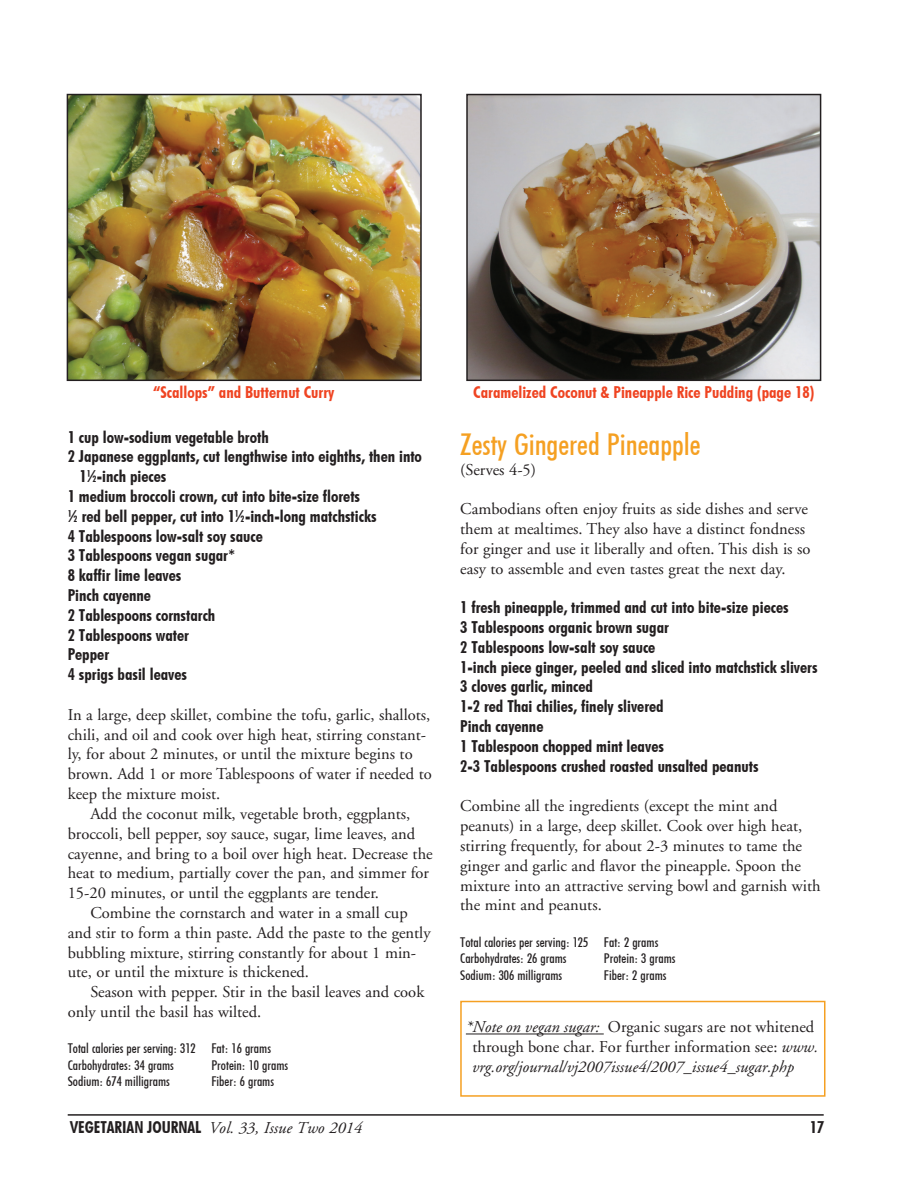
<style>
.page{position:relative;width:918px;height:1202px;background:#fff}
.page>*{position:absolute;margin:0;border:0;box-sizing:border-box;transform-origin:0 0}
.t1{font:30px "Futuri Condensed Regular SWFTE";color:#f5a022}
.t2{font:16.5px/19.8px "Adobe Garamond";color:#231f20}
.t3{font:16.5px/19.8px "Futuri Condensed Bold SWFTE";color:#231f20}
.t4{font:italic 16.5px/19.8px "Adobe Garamond";color:#231f20}
.t5{font:16.5px "Futuri Condensed Bold SWFTE";color:#ef4422}
.t6{font:13.5px/16.5px "Futuri Condensed Regular SWFTE";color:#231f20}
.s1{font-style:normal}
.s2{font-family:"Futuri Condensed Bold SWFTE";font-style:normal}
</style>
<div class="page">
<hr style="left:68px;top:1114px;width:756px;height:1px;background:#231f20">
<img style="left:70px;top:97px;width:349px;height:281px">
<div style="left:67px;top:94px;width:355px;height:287px;border:2px solid #231f20"></div>
<img style="left:469px;top:97px;width:349px;height:281px">
<div style="left:466px;top:94px;width:355px;height:287px;border:2px solid #231f20"></div>
<div style="left:460px;top:1000px;width:365px;height:96px;border:2px solid #f5a022"></div>
<hr style="left:466px;top:1033px;width:138px;height:1px;background:#231f20">
<p class="t5" style="left:153px;top:381px;width:183px">“Scallops” and Butternut Curry</p>
<p class="t5" style="left:473px;top:381px;width:342px">Caramelized Coconut &amp; Pineapple Rice Pudding (page 18)</p>
<p class="t3" style="left:68px;top:426px;width:203px">1 cup low-sodium vegetable broth</p>
<p class="t3" style="left:68px;top:446px;width:356px">2 Japanese eggplants, cut lengthwise into eighths, then into</p>
<p class="t3" style="left:79px;top:466px;width:88px">1½-inch pieces</p>
<p class="t3" style="left:68px;top:485px;width:294px">1 medium broccoli crown, cut into bite-size florets</p>
<p class="t3" style="left:68px;top:505px;width:310px">½ red bell pepper, cut into 1½-inch-long matchsticks</p>
<p class="t3" style="left:68px;top:525px;width:197px">4 Tablespoons low-salt soy sauce</p>
<p class="t3" style="left:68px;top:545px;width:169px">3 Tablespoons vegan sugar*</p>
<p class="t3" style="left:68px;top:565px;width:115px">8 kaffir lime leaves</p>
<p class="t3" style="left:68px;top:584px;width:85px">Pinch cayenne</p>
<p class="t3" style="left:68px;top:604px;width:149px">2 Tablespoons cornstarch</p>
<p class="t3" style="left:68px;top:624px;width:123px">2 Tablespoons water</p>
<p class="t3" style="left:68px;top:644px;width:43px">Pepper</p>
<p class="t3" style="left:68px;top:664px;width:121px">4 sprigs basil leaves</p>
<p class="t2" style="left:68px;top:705px;width:366px">In a large, deep skillet, combine the tofu, garlic, shallots, chili, and oil and cook over high heat, stirring constant&shy;ly, for about 2 minutes, or until the mixture begins to brown. Add 1 or more Tablespoons of water if needed to keep the mixture moist.</p>
<p class="t2" style="left:90px;top:804px;width:321px">Add the coconut milk, vegetable broth, eggplants,</p>
<p class="t2" style="left:68px;top:824px;width:349px">broccoli, bell pepper, soy sauce, sugar, lime leaves, and</p>
<p class="t2" style="left:68px;top:843px;width:366px">cayenne, and bring to a boil over high heat. Decrease the</p>
<p class="t2" style="left:68px;top:863px;width:363px">heat to medium, partially cover the pan, and simmer for</p>
<p class="t2" style="left:68px;top:883px;width:313px">15-20 minutes, or until the eggplants are tender.</p>
<p class="t2" style="left:90px;top:903px;width:319px">Combine the cornstarch and water in a small cup</p>
<p class="t2" style="left:68px;top:923px;width:364px">and stir to form a thin paste. Add the paste to the gently</p>
<p class="t2" style="left:68px;top:942px;width:350px">bubbling mixture, stirring constantly for about 1 min-</p>
<p class="t2" style="left:68px;top:962px;width:243px">ute, or until the mixture is thickened.</p>
<p class="t2" style="left:90px;top:982px;width:335px">Season with pepper. Stir in the basil leaves and cook</p>
<p class="t2" style="left:68px;top:1002px;width:195px">only until the basil has wilted.</p>
<p class="t6" style="left:68px;top:1040px;width:205px">Total calories per serving: 312 Fat: 16 grams<br>Carbohydrates: 34 grams</p>
<p class="t6" style="left:211px;top:1056px;width:78px">Protein: 10 grams</p>
<p class="t6" style="left:68px;top:1073px;width:104px">Sodium: 674 milligrams</p>
<p class="t6" style="left:211px;top:1073px;width:64px">Fiber: 6 grams</p>
<h1 class="t1" style="left:460px;top:426px;width:242px">Zesty Gingered Pineapple</h1>
<p class="t2" style="left:460px;top:460px;width:77px">(Serves 4-5)</p>
<p class="t2" style="left:460px;top:499px;width:352px">Cambodians often enjoy fruits as side dishes and serve them at mealtimes. They also have a distinct fondness for ginger and use it liberally and often. This dish is so easy to assemble and even tastes great the next day.</p>
<p class="t3" style="left:460px;top:597px;width:359px">1 fresh pineapple, trimmed and cut into bite-size pieces<br>3 Tablespoons organic brown sugar<br>2 Tablespoons low-salt soy sauce<br>1-inch piece ginger, peeled and sliced into matchstick slivers 3 cloves garlic, minced<br>1-2 red Thai chilies, finely slivered<br>Pinch cayenne<br>1 Tablespoon chopped mint leaves<br>2-3 Tablespoons crushed roasted unsalted peanuts</p>
<p class="t2" style="left:460px;top:796px;width:362px">Combine all the ingredients (except the mint and peanuts) in a large, deep skillet. Cook over high heat, stirring frequently, for about 2-3 minutes to tame the ginger and garlic and flavor the pineapple. Spoon the mixture into an attractive serving bowl and garnish with the mint and peanuts.</p>
<p class="t6" style="left:460px;top:933px;width:200px">Total calories per serving: 125 Fat: 2 grams<br>Carbohydrates: 26 grams</p>
<p class="t6" style="left:604px;top:950px;width:73px">Protein: 3 grams</p>
<p class="t6" style="left:460px;top:966px;width:104px">Sodium: 306 milligrams</p>
<p class="t6" style="left:604px;top:966px;width:64px">Fiber: 2 grams</p>
<p class="t4" style="left:472px;top:1017px;width:347px;text-indent:-6px">*Note on vegan sugar: <span class="s1">Organic sugars are not whitened through bone char. For further information see:</span> www. vrg.org/journal/vj2007issue4/2007_issue4_sugar.php</p>
<p class="t4" style="left:70px;top:1118px;width:294px"><span class="s2">VEGETARIAN JOURNAL</span> Vol. 33, Issue Two 2014</p>
<p class="t3" style="left:810px;top:1116px;width:16px">17</p>
</div>
